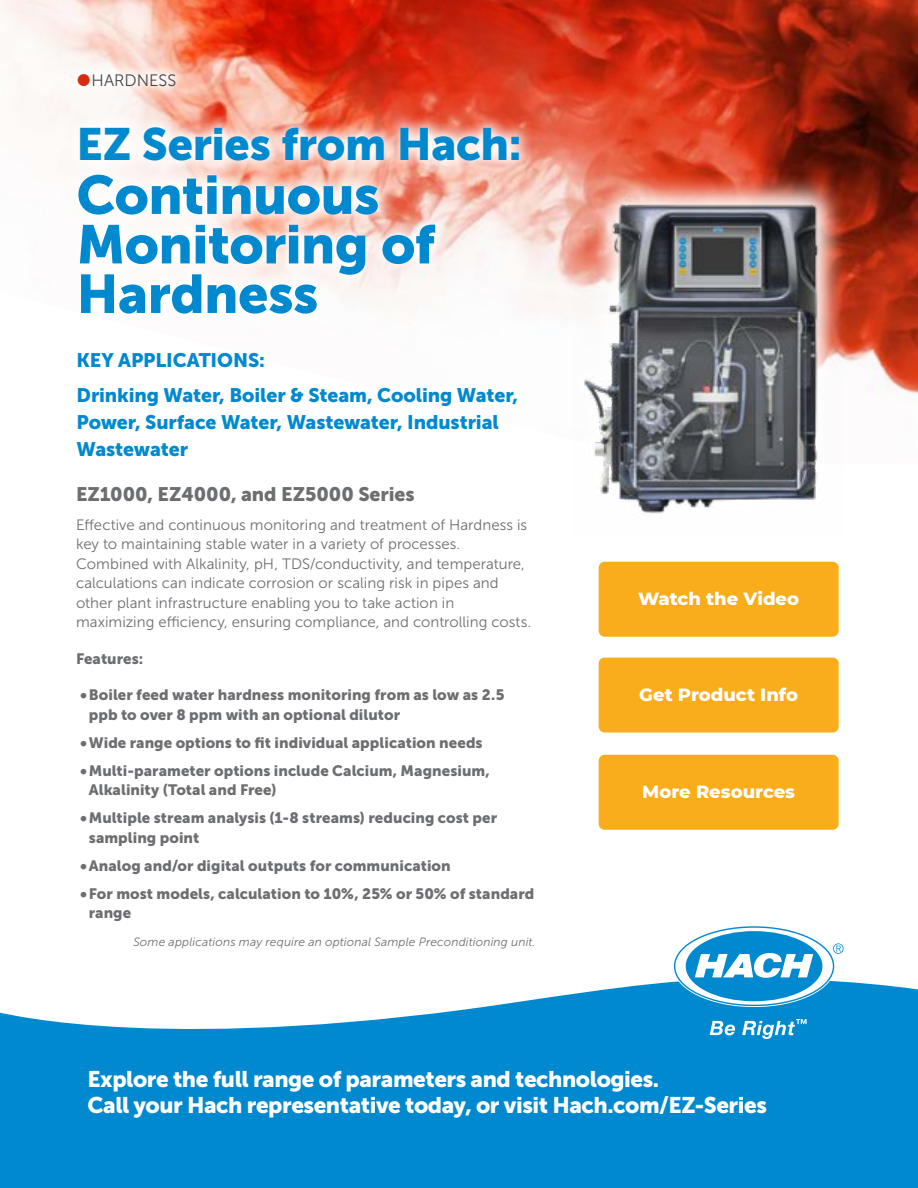
<style>
.page{position:relative;width:918px;height:1188px;background:#fff}
.page>*{position:absolute;margin:0;border:0;box-sizing:border-box;transform-origin:0 0}
.t1{font:54px/49.5px "Museo Sans 900";letter-spacing:-.01em;color:#0089cf}
.t2{font:45px "Museo Sans 900";letter-spacing:-.01em;color:#0089cf}
.t3{font:22.5px/25.5px "Museo Sans 900";letter-spacing:-.02em;color:#fff}
.t4{font:19.5px/35.5px "Museo Sans 900";letter-spacing:-.005em;color:#0089cf}
.t5{font:19.5px "Museo Sans 900";color:#6d6e71}
.t6{font:800 18px "Montserrat";color:#fff}
.t7{font:16.5px "Museo Sans 300";color:#464646}
.t8{font:15px/19.5px "Museo Sans 900";letter-spacing:.005em;color:#6d6e71}
.t9{font:15px/19.5px "Museo Sans 300";color:#6d6e71}
.t10{font:italic 12px "Museo Sans 300";letter-spacing:.01em;color:#6d6e71}
</style>
<div class="page">
<svg style="left:0;top:981px;width:918px;height:207px;background:#1f97d4"></svg>
<svg style="left:675px;top:928px;width:169px;height:77px"></svg>
<svg style="left:710px;top:1021px;width:25px;height:14px"></svg>
<svg style="left:742px;top:1019px;width:65px;height:20px"></svg>
<img style="left:0;top:0;width:918px;height:394px">
<svg style="left:62px;top:58px;width:472px;height:336px;fill:#fdf8f6"></svg>
<svg style="left:554px;top:173px;width:294px;height:221px"></svg>
<img style="left:573px;top:172px;width:269px;height:342px">
<div style="left:599px;top:658px;width:240px;height:75px;background:#f9ad1b;border-radius:6px"></div>
<div style="left:599px;top:562px;width:240px;height:75px;background:#f9ad1b;border-radius:6px"></div>
<div style="left:599px;top:755px;width:240px;height:75px;background:#f9ad1b;border-radius:6px"></div>
<svg style="left:78px;top:74px;width:12px;height:12px"></svg>
<p class="t7" style="left:92px;top:71px;width:86px">HARDNESS</p>
<h2 class="t2" style="left:77px;top:119px;width:447px">EZ Series from Hach:</h2>
<h1 class="t1" style="left:77px;top:170px;width:360px">Continuous<br>Monitoring of<br>Hardness</h1>
<h3 class="t4" style="left:77px;top:342px;width:443px">KEY APPLICATIONS:<br>Drinking Water, Boiler &amp; Steam, Cooling Water,</h3>
<h3 class="t4" style="left:77px;top:409px;width:424px;line-height:27px">Power, Surface Water, Wastewater, Industrial<br>Wastewater</h3>
<h3 class="t5" style="left:76px;top:483px;width:340px">EZ1000, EZ4000, and EZ5000 Series</h3>
<p class="t9" style="left:76px;top:515px;width:457px">Effective and continuous monitoring and treatment of Hardness is key to maintaining stable water in a variety of processes.<br>Combined with Alkalinity, pH, TDS/conductivity, and temperature, calculations can indicate corrosion or scaling risk in pipes and other plant infrastructure enabling you to take action in maximizing efficiency, ensuring compliance, and controlling costs.</p>
<p class="t8" style="left:76px;top:649px;width:69px">Features:</p>
<p class="t8" style="left:89px;top:685px;width:417px;text-indent:-9px">•Boiler feed water hardness monitoring from as low as 2.5 ppb to over 8 ppm with an optional dilutor</p>
<p class="t8" style="left:80px;top:733px;width:404px">•Wide range options to fit individual application needs</p>
<p class="t8" style="left:89px;top:761px;width:402px;text-indent:-9px">•Multi-parameter options include Calcium, Magnesium,<br>Alkalinity (Total and Free)</p>
<p class="t8" style="left:89px;top:808px;width:410px;text-indent:-9px">•Multiple stream analysis (1-8 streams) reducing cost per sampling point</p>
<p class="t8" style="left:80px;top:856px;width:372px">•Analog and/or digital outputs for communication</p>
<p class="t8" style="left:89px;top:884px;width:447px;text-indent:-9px">•For most models, calculation to 10%, 25% or 50% of standard range</p>
<p class="t10" style="left:133px;top:936px;width:404px">Some applications may require an optional Sample Preconditioning unit.</p>
<p class="t6" style="left:638px;top:585px;width:163px">Watch the Video</p>
<p class="t6" style="left:639px;top:681px;width:160px">Get Product Info</p>
<p class="t6" style="left:642px;top:778px;width:154px">More Resources</p>
<h3 class="t3" style="left:87px;top:1066px;width:681px">Explore the full range of parameters and technologies.<br>Call your Hach representative today, or visit Hach.com/EZ-Series</h3>
</div>
